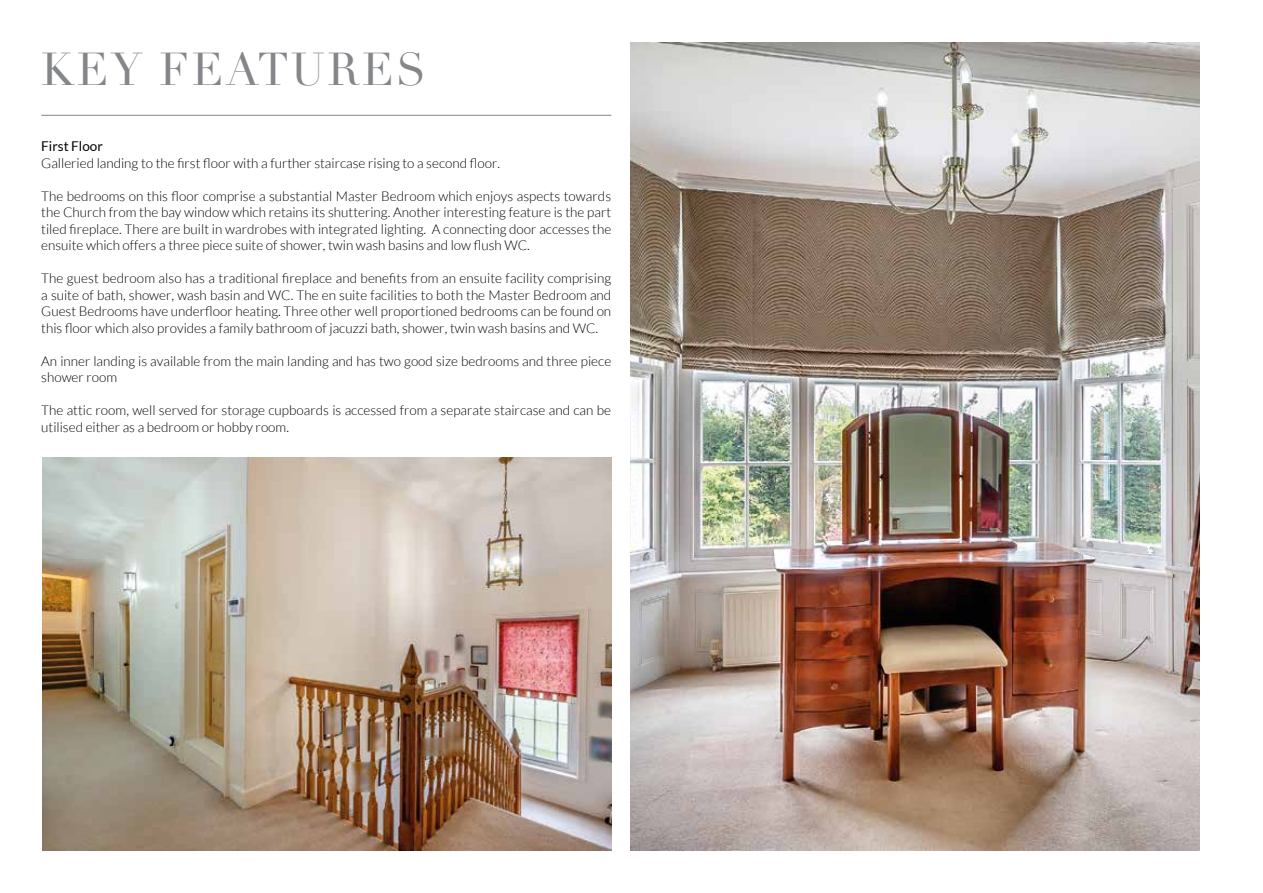
<style>
.page{position:relative;width:1263px;height:893px;background:#fff}
.page>*{position:absolute;margin:0;border:0;box-sizing:border-box;transform-origin:0 0}
.t1{font:45px "Didot";letter-spacing:.05em;color:#858689}
.t2{font:300 13.5px/16.5px "Lato";color:#000;text-align:justify}
.t3{font:13.5px "Lato";color:#000}
</style>
<div class="page">
<hr style="left:41px;top:115px;width:570px;height:1px;background:#858689">
<img style="left:630px;top:43px;width:569px;height:807px">
<img style="left:43px;top:457px;width:568px;height:393px">
<h1 class="t1" style="left:41px;top:42px;width:386px">KEY FEATURES</h1>
<p class="t3" style="left:41px;top:139px;width:63px">First Floor</p>
<p class="t2" style="left:41px;top:155px;width:460px">Galleried landing to the first floor with a further staircase rising to a second floor.</p>
<p class="t2" style="left:41px;top:188px;width:571px">The bedrooms on this floor comprise a substantial Master Bedroom which enjoys aspects towards the Church from the bay window which retains its shuttering. Another interesting feature is the part tiled fireplace. There are built in wardrobes with integrated lighting. A connecting door accesses the ensuite which offers a three piece suite of shower, twin wash basins and low flush WC.</p>
<p class="t2" style="left:41px;top:270px;width:571px">The guest bedroom also has a traditional fireplace and benefits from an ensuite facility comprising a suite of bath, shower, wash basin and WC. The en suite facilities to both the Master Bedroom and Guest Bedrooms have underfloor heating. Three other well proportioned bedrooms can be found on this floor which also provides a family bathroom of jacuzzi bath, shower, twin wash basins and WC.</p>
<p class="t2" style="left:41px;top:353px;width:571px">An inner landing is available from the main landing and has two good size bedrooms and three piece shower room</p>
<p class="t2" style="left:41px;top:402px;width:571px">The attic room, well served for storage cupboards is accessed from a separate staircase and can be utilised either as a bedroom or hobby room.</p>
</div>
